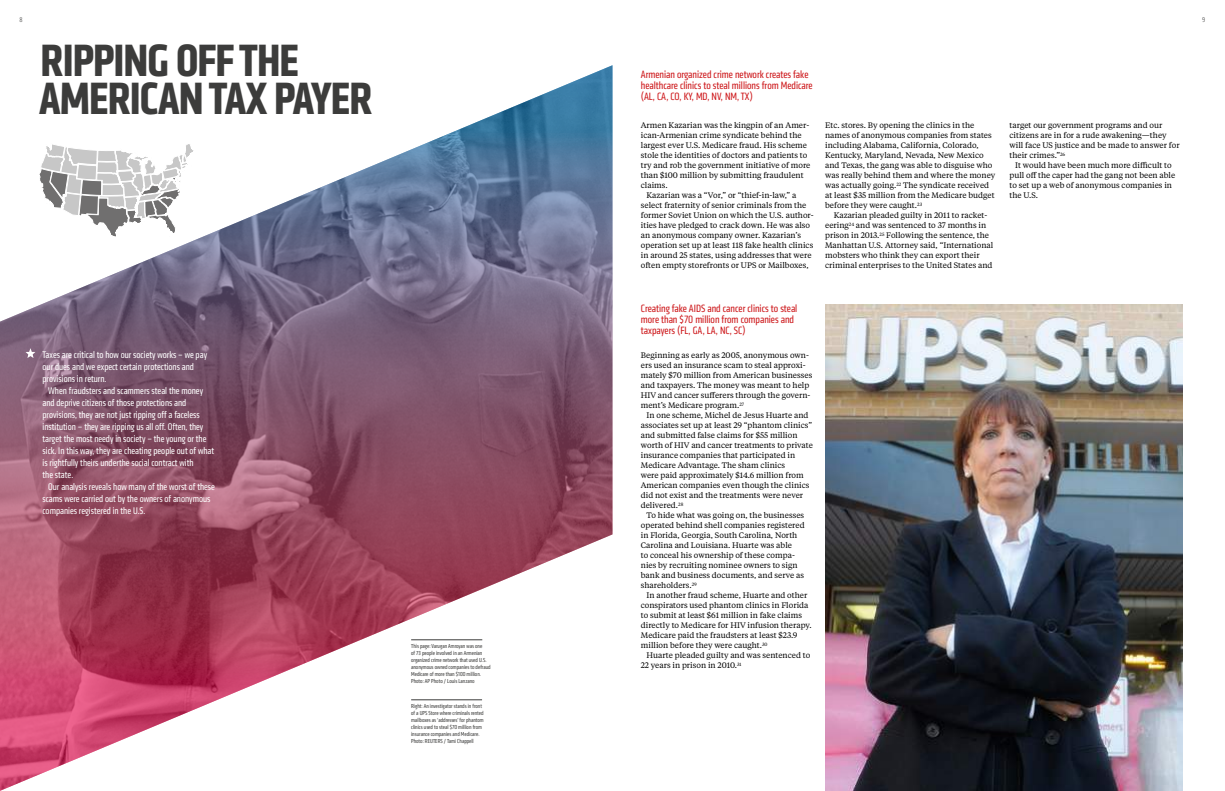
<style>
.page{position:relative;width:1225px;height:791px;background:#fff}
.page>*{position:absolute;margin:0;border:0;box-sizing:border-box;transform-origin:0 0}
.t1{font:700 condensed 47px/38px "Klavika";letter-spacing:-.02em;color:#3c3c3b}
.t2{font:condensed 11px/11px "Klavika";color:#cd171a}
.t3{font:condensed 10px "Klavika";color:#fff}
.t4{font:8px/10px "Tiempos Text";color:#000}
.t5{font:300 condensed 7px "Klavika";color:#3c3c3b}
.t6{font:condensed 6px/7px "Klavika";color:#3c3c3b}
</style>
<div class="page">
<img style="left:0;top:65px;width:612px;height:726px">
<svg style="left:38px;top:117px;width:157px;height:124px"></svg>
<img style="left:825px;top:305px;width:357px;height:486px">
<hr style="left:411px;top:640px;width:71px;height:1px;background:#3c3c3b">
<hr style="left:411px;top:700px;width:71px;height:1px;background:#3c3c3b">
<svg style="left:25px;top:348px;width:10px;height:10px"></svg>
<p class="t5" style="left:20px;top:16px;width:5px">8</p>
<p class="t5" style="left:1202px;top:16px;width:5px">9</p>
<h1 class="t1" style="left:39px;top:41px;width:335px">RIPPING OFF THE<br>AMERICAN TAX PAYER</h1>
<p class="t3" style="left:43px;top:349px;width:166px">Taxes are critical to how our society works – we pay</p>
<p class="t3" style="left:43px;top:361px;width:153px">our dues and we expect certain protections and</p>
<p class="t3" style="left:43px;top:373px;width:65px">provisions in return.</p>
<p class="t3" style="left:48px;top:385px;width:156px">When fraudsters and scammers steal the money</p>
<p class="t3" style="left:43px;top:397px;width:145px">and deprive citizens of those protections and</p>
<p class="t3" style="left:43px;top:409px;width:159px">provisions, they are not just ripping off a faceless</p>
<p class="t3" style="left:43px;top:421px;width:162px">institution – they are ripping us all off. Often, they</p>
<p class="t3" style="left:43px;top:433px;width:165px">target the most needy in society – the young or the</p>
<p class="t3" style="left:43px;top:445px;width:173px">sick. In this way, they are cheating people out of what</p>
<p class="t3" style="left:43px;top:457px;width:153px">is rightfully theirs underthe social contract with</p>
<p class="t3" style="left:43px;top:469px;width:32px">the state.</p>
<p class="t3" style="left:48px;top:481px;width:168px">Our analysis reveals how many of the worst of these</p>
<p class="t3" style="left:43px;top:493px;width:169px">scams were carried out by the owners of anonymous</p>
<p class="t3" style="left:43px;top:505px;width:104px">companies registered in the U.S.</p>
<p class="t6" style="left:411px;top:643px;width:81px">This page: Varugan Amroyan was one<br>of 73 people involved in an Armenian organized crime network that used U.S. anonymous owned companies to defraud Medicare of more than $100 million.<br>Photo: AP Photo / Louis Lanzano</p>
<p class="t6" style="left:411px;top:703px;width:74px">Right: An investigator stands in front of a UPS Store where criminals rented mailboxes as ‘addresses’ for phantom clinics used to steal $70 million from insurance companies and Medicare.<br>Photo: REUTERS / Tami Chappell</p>
<h2 class="t2" style="left:641px;top:69px;width:173px">Armenian organized crime network creates fake healthcare clinics to steal millions from Medicare (AL, CA, CO, KY, MD, NV, NM, TX)</h2>
<p class="t4" style="left:641px;top:120px;width:170px">Armen Kazarian was the kingpin of an Amer-</p>
<p class="t4" style="left:641px;top:130px;width:162px">ican-Armenian crime syndicate behind the</p>
<p class="t4" style="left:641px;top:140px;width:168px">largest ever U.S. Medicare fraud. His scheme</p>
<p class="t4" style="left:641px;top:150px;width:168px">stole the identities of doctors and patients to</p>
<p class="t4" style="left:641px;top:160px;width:171px">try and rob the government initiative of more</p>
<p class="t4" style="left:641px;top:170px;width:164px">than $100 million by submitting fraudulent</p>
<p class="t4" style="left:641px;top:180px;width:28px">claims.</p>
<p class="t4" style="left:646px;top:190px;width:151px">Kazarian was a “Vor,” or “thief-in-law,” a</p>
<p class="t4" style="left:641px;top:200px;width:167px">select fraternity of senior criminals from the</p>
<p class="t4" style="left:641px;top:210px;width:174px">former Soviet Union on which the U.S. author-</p>
<p class="t4" style="left:641px;top:220px;width:171px">ities have pledged to crack down. He was also</p>
<p class="t4" style="left:641px;top:230px;width:162px">an anonymous company owner. Kazarian’s</p>
<p class="t4" style="left:641px;top:240px;width:174px">operation set up at least 118 fake health clinics</p>
<p class="t4" style="left:641px;top:250px;width:172px">in around 25 states, using addresses that were</p>
<p class="t4" style="left:641px;top:260px;width:169px">often empty storefronts or UPS or Mailboxes,</p>
<h2 class="t2" style="left:641px;top:303px;width:158px">Creating fake AIDS and cancer clinics to steal more than $70 million from companies and taxpayers (FL, GA, LA, NC, SC)</h2>
<p class="t4" style="left:641px;top:350px;width:173px">Beginning as early as 2005, anonymous own&shy;ers used an insurance scam to steal approxi&shy;mately $70 million from American businesses and taxpayers. The money was meant to help HIV and cancer sufferers through the govern&shy;ment’s Medicare program.<sup>27</sup></p>
<p class="t4" style="left:641px;top:410px;width:174px;text-indent:6px">In one scheme, Michel de Jesus Huarte and associates set up at least 29 “phantom clinics” and submitted false claims for $55 million worth of HIV and cancer treatments to private insurance companies that participated in Medicare Advantage. The sham clinics<br>were paid approximately $14.6 million from American companies even though the clinics did not exist and the treatments were never delivered.<sup>28</sup></p>
<p class="t4" style="left:641px;top:510px;width:165px;text-indent:6px">To hide what was going on, the businesses operated behind shell companies registered in Florida, Georgia, South Carolina, North Carolina and Louisiana. Huarte was able<br>to conceal his ownership of these compa&shy;nies by recruiting nominee owners to sign bank and business documents, and serve as shareholders.<sup>29</sup></p>
<p class="t4" style="left:641px;top:590px;width:172px;text-indent:6px">In another fraud scheme, Huarte and other conspirators used phantom clinics in Florida to submit at least $61 million in fake claims directly to Medicare for HIV infusion therapy.<br>Medicare paid the fraudsters at least $23.9 million before they were caught.<sup>30</sup></p>
<p class="t4" style="left:641px;top:650px;width:171px;text-indent:6px">Huarte pleaded guilty and was sentenced to<br>22 years in prison in 2010.<sup>31</sup></p>
<p class="t4" style="left:825px;top:120px;width:172px">Etc. stores. By opening the clinics in the names of anonymous companies from states including Alabama, California, Colorado, Kentucky, Maryland, Nevada, New Mexico and Texas, the gang was able to disguise who was really behind them and where the money was actually going.<sup>22</sup> The syndicate received at least $35 million from the Medicare budget before they were caught.<sup>23</sup></p>
<p class="t4" style="left:825px;top:210px;width:170px;text-indent:9px">Kazarian pleaded guilty in 2011 to racket&shy;eering<sup>24</sup> and was sentenced to 37 months in prison in 2013.<sup>25</sup> Following the sentence, the Manhattan U.S. Attorney said, “International mobsters who think they can export their criminal enterprises to the United States and</p>
<p class="t4" style="left:1009px;top:120px;width:172px">target our government programs and our citizens are in for a rude awakening—they will face US justice and be made to answer for their crimes.”<sup>26</sup></p>
<p class="t4" style="left:1009px;top:160px;width:167px;text-indent:6px">It would have been much more difficult to pull off the caper had the gang not been able to set up a web of anonymous companies in the U.S.</p>
</div>
